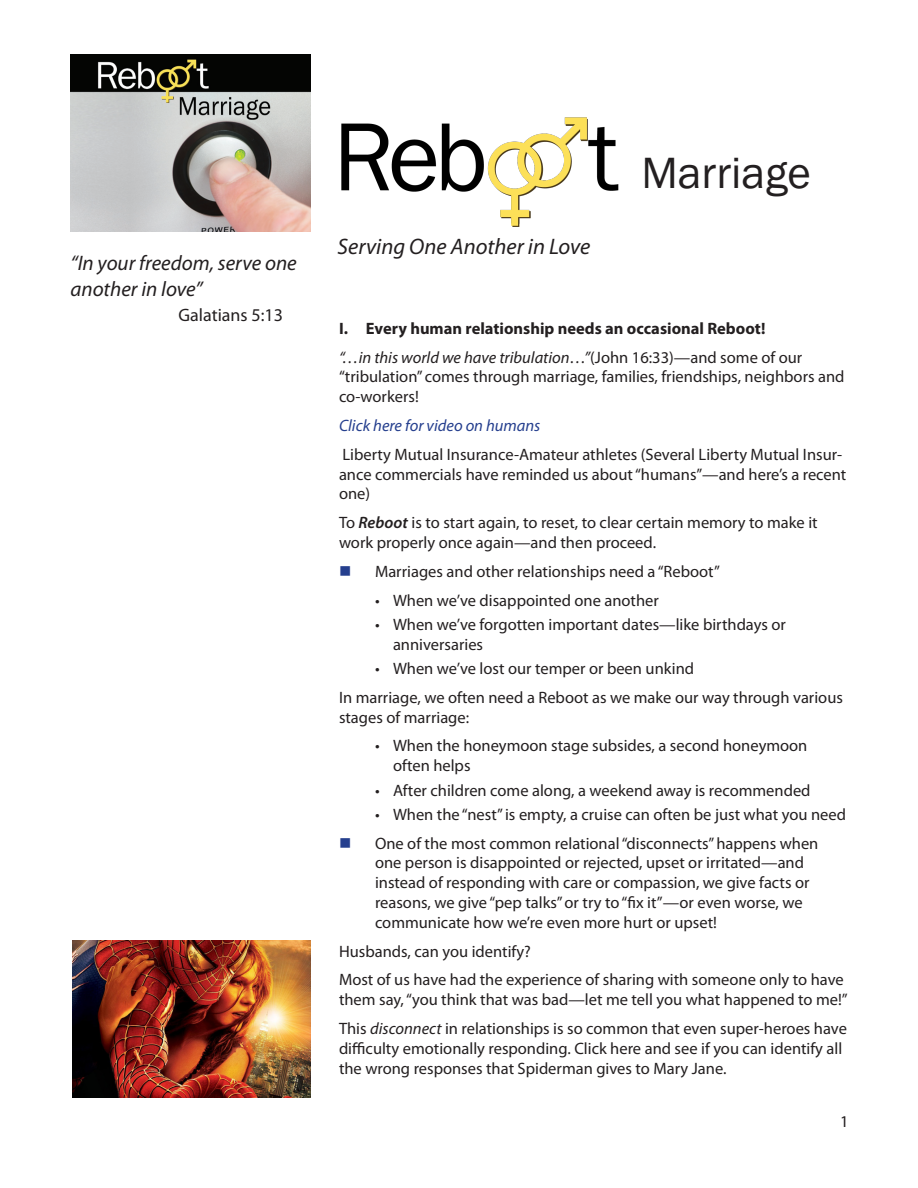
<style>
.page{position:relative;width:918px;height:1188px;background:#fff}
.page>*{position:absolute;margin:0;border:0;box-sizing:border-box;transform-origin:0 0}
.t1{font:45px "Franklin Gothic";color:#231f20}
.t2{font:italic 22.5px "Myriad Pro";color:#231f20}
.t3{font:italic 21px/25.2px "Myriad Pro";color:#231f20}
.t4{font:18px "Myriad Pro";color:#231f20}
.bullets{font:16.5px/19.8px "Myriad Pro";color:#231f20}
.dot_bullet{font:16.5px/19.8px "Myriad Pro";color:#231f20}
.t5{font:700 16.5px "Myriad Pro";color:#231f20}
.t6{font:italic 16.5px "Myriad Pro";color:#253f8e}
.s1{font-style:italic}
.s2{font-weight:600;font-style:italic}
</style>
<div class="page">
<img style="left:70px;top:54px;width:241px;height:178px">
<img style="left:341px;top:117px;width:278px;height:109px">
<img style="left:73px;top:941px;width:237px;height:157px">
<p class="t3" style="left:70px;top:250px;width:228px">“In your freedom, serve one another in love”</p>
<p class="t4" style="left:178px;top:304px;width:106px">Galatians 5:13</p>
<p class="t2" style="left:338px;top:233px;width:254px">Serving One Another in Love</p>
<p class="t1" style="left:641px;top:145px;width:171px">Marriage</p>
<p class="t5" style="left:339px;top:317px;width:428px">I. Every human relationship needs an occasional Reboot!</p>
<p class="bullets" style="left:339px;top:347px;width:507px"><span class="s1">“…in this world we have tribulation…”</span>(John 16:33)—and some of our “tribulation” comes through marriage, families, friendships, neighbors and co-workers!</p>
<p class="t6" style="left:339px;top:415px;width:203px">Click here for video on humans</p>
<p class="bullets" style="left:339px;top:444px;width:509px">Liberty Mutual Insurance-Amateur athletes (Several Liberty Mutual Insur&shy;ance commercials have reminded us about“humans”—and here’s a recent one)</p>
<p class="bullets" style="left:339px;top:513px;width:480px">To <span class="s2">Reboot</span> is to start again, to reset, to clear certain memory to make it work properly once again—and then proceed.</p>
<p class="bullets" style="left:375px;top:561px;width:346px">Marriages and other relationships need a “Reboot”</p>
<p class="dot_bullet" style="left:375px;top:590px;width:285px">• When we’ve disappointed one another</p>
<p class="dot_bullet" style="left:393px;top:614px;width:394px;text-indent:-18px">• When we’ve forgotten important dates—like birthdays or anniversaries</p>
<p class="dot_bullet" style="left:375px;top:658px;width:321px">• When we’ve lost our temper or been unkind</p>
<p class="bullets" style="left:339px;top:687px;width:505px">In marriage, we often need a Reboot as we make our way through various stages of marriage:</p>
<p class="dot_bullet" style="left:393px;top:736px;width:416px;text-indent:-18px">• When the honeymoon stage subsides, a second honeymoon often helps</p>
<p class="dot_bullet" style="left:375px;top:780px;width:437px">• After children come along, a weekend away is recommended</p>
<p class="dot_bullet" style="left:375px;top:804px;width:473px">• When the “nest”is empty, a cruise can often be just what you need</p>
<p class="bullets" style="left:375px;top:833px;width:445px">One of the most common relational“disconnects”happens when one person is disappointed or rejected, upset or irritated—and instead of responding with care or compassion, we give facts or reasons, we give “pep talks”or try to“fix it”—or even worse, we communicate how we’re even more hurt or upset!</p>
<p class="bullets" style="left:339px;top:941px;width:193px">Husbands, can you identify?</p>
<p class="bullets" style="left:339px;top:970px;width:510px">Most of us have had the experience of sharing with someone only to have them say,“you think that was bad—let me tell you what happened to me!”</p>
<p class="bullets" style="left:339px;top:1018px;width:510px">This <span class="s1">disconnect</span> in relationships is so common that even super-heroes have difficulty emotionally responding. Click here and see if you can identify all the wrong responses that Spiderman gives to Mary Jane.</p>
<p class="bullets" style="left:840px;top:1111px;width:10px">1</p>
</div>
